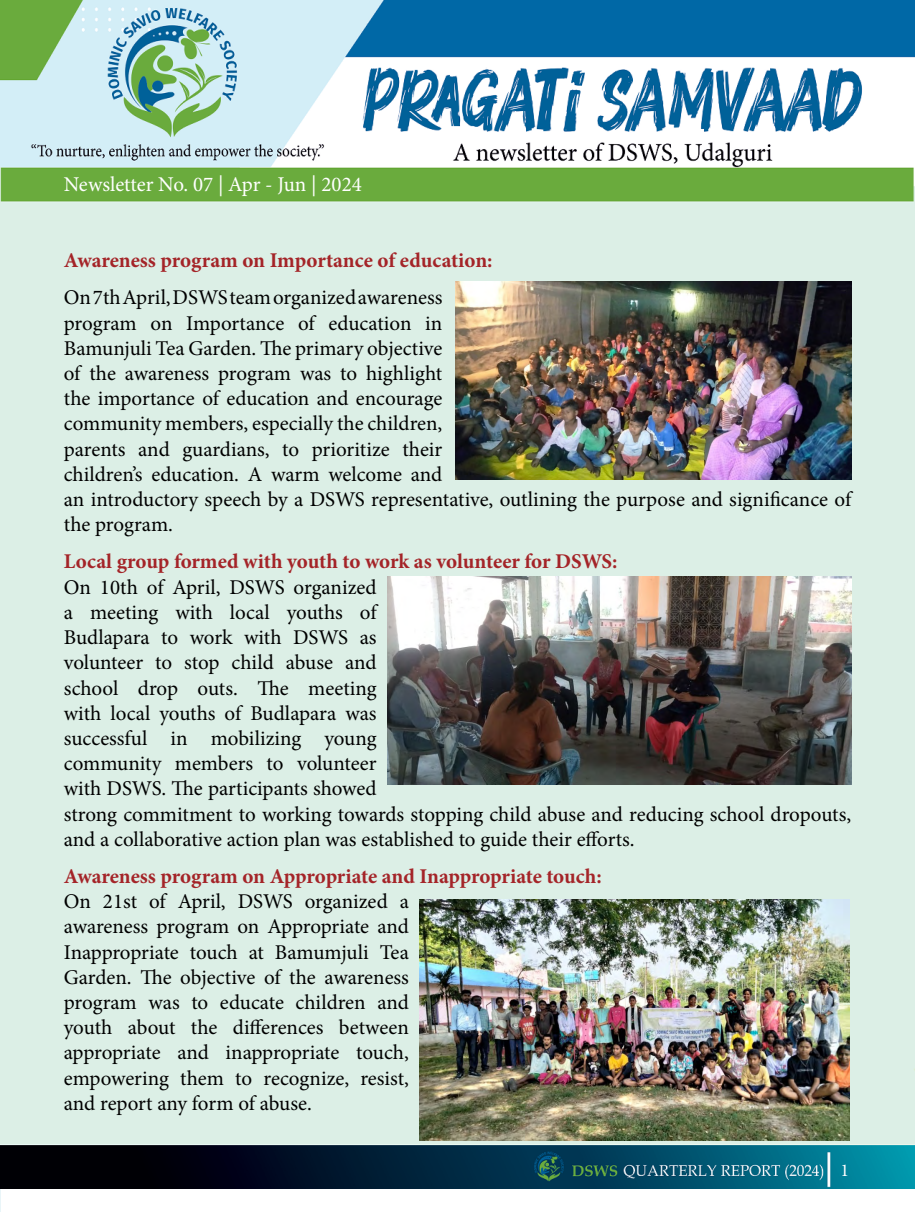
<style>
.page{position:relative;width:915px;height:1212px;background:#fff}
.page>*{position:absolute;margin:0;border:0;box-sizing:border-box;transform-origin:0 0}
.t1{font:21px/25.2px "Minion Pro";color:#000}
.t2{font:700 21px "Minion Pro";letter-spacing:-.005em;color:#a42428}
.t3{font:21px "Minion Pro";color:#fff}
.t4{font:18px "Minion Pro";color:#fff}
</style>
<div class="page">
<img style="left:0;top:1188px;width:1px;height:24px">
<img style="left:0;top:0;width:914px;height:1188px">
<img style="left:455px;top:282px;width:395px;height:197px">
<img style="left:387px;top:576px;width:464px;height:209px">
<img style="left:419px;top:899px;width:430px;height:242px">
<p class="t3" style="left:64px;top:171px;width:299px">Newsletter No. 07 | Apr - Jun | 2024</p>
<p class="t2" style="left:64px;top:245px;width:430px">Awareness program on Importance of education:</p>
<p class="t1" style="left:64px;top:285px;width:788px">On 7th April, DSWS team organized awareness<br>program on Importance of education in<br>Bamunjuli Tea Garden. The primary objective<br>of the awareness program was to highlight<br>the importance of education and encourage<br>community members, especially the children,<br>parents and guardians, to prioritize their<br>children’s education. A warm welcome and<br>an introductory speech by a DSWS representative, outlining the purpose and significance of the program.</p>
<p class="t2" style="left:64px;top:547px;width:555px">Local group formed with youth to work as volunteer for DSWS:</p>
<p class="t1" style="left:64px;top:574px;width:788px">On 10th of April, DSWS organized<br>a meeting with local youths of<br>Budlapara to work with DSWS as<br>volunteer to stop child abuse and<br>school drop outs. The meeting<br>with local youths of Budlapara was<br>successful in mobilizing young<br>community members to volunteer<br>with DSWS. The participants showed<br>strong commitment to working towards stopping child abuse and reducing school dropouts, and a collaborative action plan was established to guide their efforts.</p>
<p class="t2" style="left:64px;top:861px;width:539px">Awareness program on Appropriate and Inappropriate touch:</p>
<p class="t1" style="left:64px;top:889px;width:346px;text-align:justify">On 21st of April, DSWS organized a awareness program on Appropriate and Inappropriate touch at Bamumjuli Tea Garden. The objective of the awareness program was to educate children and youth about the differences between appropriate and inappropriate touch, empowering them to recognize, resist, and report any form of abuse.</p>
<p class="t4" style="left:840px;top:1158px;width:10px">1</p>
</div>
